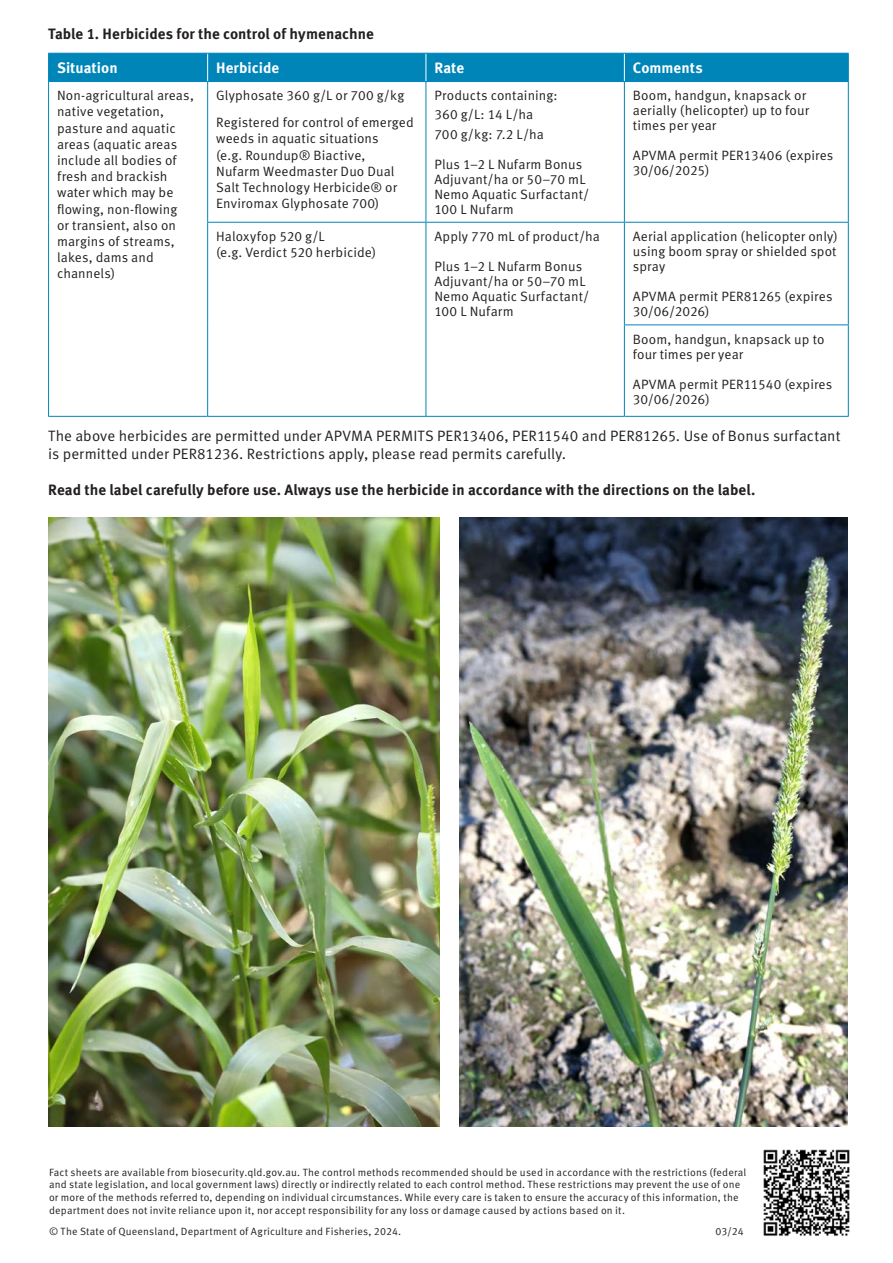
<style>
.page{position:relative;width:893px;height:1263px;background:#fff}
.page>*{position:absolute;margin:0;border:0;box-sizing:border-box;transform-origin:0 0}
.bodycopy{font:15px/18px "Meta OT";letter-spacing:.005em;color:#231f20}
.bodycopy-2{font:700 15px "Meta OT";color:#231f20}
.tableheader{font:700 15px "Meta OT";color:#fff}
.tablecopy{font:13.5px/15px "Meta OT";letter-spacing:.005em;color:#231f20}
.bodycopy-3{font:13.5px/16.2px "Meta OT";letter-spacing:.005em;color:#231f20}
.Disclaimer{font:10.5px/12.6px "Meta OT";letter-spacing:.015em;color:#231f20}
</style>
<div class="page">
<div style="left:48px;top:53px;width:801px;height:28px;background:#0085b9"></div>
<hr style="left:48px;top:82px;width:1px;height:140px;background:#0085b9">
<hr style="left:48px;top:222px;width:1px;height:103px;background:#0085b9">
<hr style="left:48px;top:325px;width:1px;height:91px;background:#0085b9">
<hr style="left:48px;top:81px;width:160px;height:1px;background:#0085b9">
<hr style="left:207px;top:82px;width:1px;height:140px;background:#0085b9">
<hr style="left:208px;top:81px;width:218px;height:1px;background:#0085b9">
<hr style="left:426px;top:81px;width:198px;height:1px;background:#0085b9">
<hr style="left:624px;top:81px;width:225px;height:1px;background:#0085b9">
<hr style="left:426px;top:82px;width:1px;height:140px;background:#0085b9">
<hr style="left:624px;top:82px;width:1px;height:140px;background:#0085b9">
<hr style="left:848px;top:82px;width:1px;height:140px;background:#0085b9">
<hr style="left:48px;top:416px;width:160px;height:1px;background:#0085b9">
<hr style="left:207px;top:223px;width:1px;height:102px;background:#0085b9">
<hr style="left:207px;top:325px;width:1px;height:91px;background:#0085b9">
<hr style="left:207px;top:222px;width:219px;height:1px;background:#0085b9">
<hr style="left:426px;top:222px;width:198px;height:1px;background:#0085b9">
<hr style="left:624px;top:222px;width:225px;height:1px;background:#0085b9">
<hr style="left:426px;top:223px;width:1px;height:102px;background:#0085b9">
<hr style="left:624px;top:223px;width:1px;height:101px;background:#0085b9">
<hr style="left:848px;top:223px;width:1px;height:101px;background:#0085b9">
<hr style="left:426px;top:325px;width:1px;height:91px;background:#0085b9">
<hr style="left:624px;top:325px;width:1px;height:91px;background:#0085b9">
<hr style="left:848px;top:325px;width:1px;height:91px;background:#0085b9">
<hr style="left:624px;top:324px;width:225px;height:1px;background:#0085b9">
<hr style="left:208px;top:416px;width:218px;height:1px;background:#0085b9">
<hr style="left:426px;top:416px;width:198px;height:1px;background:#0085b9">
<hr style="left:624px;top:416px;width:225px;height:1px;background:#0085b9">
<img style="left:48px;top:517px;width:391px;height:609px">
<img style="left:460px;top:517px;width:388px;height:609px">
<img style="left:763px;top:1149px;width:87px;height:87px">
<p class="bodycopy-2" style="left:48px;top:24px;width:327px">Table 1. Herbicides for the control of hymenachne</p>
<p class="tableheader" style="left:57px;top:58px;width:62px">Situation</p>
<p class="tableheader" style="left:216px;top:58px;width:64px">Herbicide</p>
<p class="tableheader" style="left:434px;top:58px;width:31px">Rate</p>
<p class="tableheader" style="left:633px;top:58px;width:71px">Comments</p>
<p class="bodycopy-3" style="left:57px;top:88px;width:138px">Non-agricultural areas, native vegetation, pasture and aquatic areas (aquatic areas include all bodies of fresh and brackish water which may be flowing, non-flowing<br>or transient, also on margins of streams, lakes, dams and channels)</p>
<p class="bodycopy-3" style="left:216px;top:82px;width:199px;line-height:27px">Glyphosate 360 g/L or 700 g/kg<br>Registered for control of emerged</p>
<p class="tablecopy" style="left:633px;top:88px;width:178px">Boom, handgun, knapsack or aerially (helicopter) up to four times per year</p>
<p class="tablecopy" style="left:633px;top:148px;width:202px">APVMA permit PER13406 (expires<br>30/06/2025)</p>
<p class="tablecopy" style="left:434px;top:88px;width:125px">Products containing:</p>
<p class="tablecopy" style="left:434px;top:107px;width:100px">360 g/L: 14 L/ha</p>
<p class="tablecopy" style="left:434px;top:127px;width:111px">700 g/kg: 7.2 L/ha</p>
<p class="tablecopy" style="left:434px;top:157px;width:156px">Plus 1–2 L Nufarm Bonus<br>Adjuvant/ha or 50–70 mL<br>Nemo Aquatic Surfactant/<br>100 L Nufarm</p>
<p class="bodycopy-3" style="left:216px;top:131px;width:182px">weeds in aquatic situations (e.g. Roundup® Biactive,<br>Nufarm Weedmaster Duo Dual<br>Salt Technology Herbicide® or<br>Enviromax Glyphosate 700)</p>
<p class="tablecopy" style="left:633px;top:229px;width:206px;text-align:justify">Aerial application (helicopter only) using boom spray or shielded spot spray</p>
<p class="tablecopy" style="left:633px;top:289px;width:201px">APVMA permit PER81265 (expires<br>30/06/2026)</p>
<p class="tablecopy" style="left:633px;top:332px;width:193px">Boom, handgun, knapsack up to four times per year</p>
<p class="tablecopy" style="left:633px;top:377px;width:201px">APVMA permit PER11540 (expires<br>30/06/2026)</p>
<p class="bodycopy" style="left:48px;top:427px;width:794px">The above herbicides are permitted under APVMA PERMITS PER13406, PER11540 and PER81265. Use of Bonus surfactant is permitted under PER81236. Restrictions apply, please read permits carefully.</p>
<p class="bodycopy-2" style="left:48px;top:481px;width:709px">Read the label carefully before use. Always use the herbicide in accordance with the directions on the label.</p>
<p class="bodycopy-3" style="left:216px;top:228px;width:162px">Haloxyfop 520 g/L<br>(e.g. Verdict 520 herbicide)</p>
<p class="tablecopy" style="left:434px;top:229px;width:167px">Apply 770 mL of product/ha</p>
<p class="tablecopy" style="left:434px;top:259px;width:156px">Plus 1–2 L Nufarm Bonus<br>Adjuvant/ha or 50–70 mL<br>Nemo Aquatic Surfactant/<br>100 L Nufarm</p>
<p class="Disclaimer" style="left:49px;top:1166px;width:699px">Fact sheets are available from biosecurity.qld.gov.au. The control methods recommended should be used in accordance with the restrictions (federal and state legislation, and local government laws) directly or indirectly related to each control method. These restrictions may prevent the use of one or more of the methods referred to, depending on individual circumstances. While every care is taken to ensure the accuracy of this information, the department does not invite reliance upon it, nor accept responsibility for any loss or damage caused by actions based on it.</p>
<p class="Disclaimer" style="left:49px;top:1225px;width:354px">© The State of Queensland, Department of Agriculture and Fisheries, 2024.</p>
<p class="Disclaimer" style="left:715px;top:1225px;width:30px">03/24</p>
</div>
